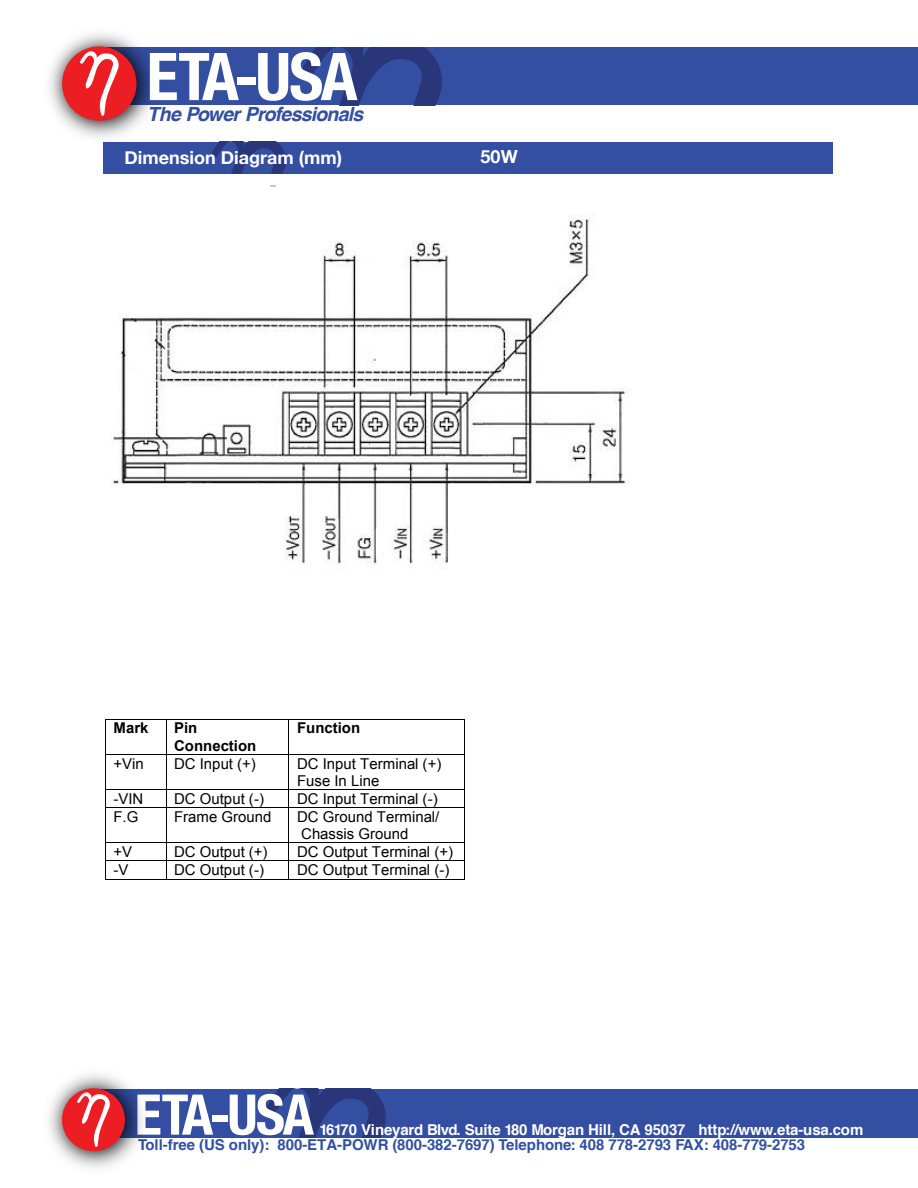
<style>
.page{position:relative;width:918px;height:1188px;background:#fff}
.page>*{position:absolute;margin:0;border:0;box-sizing:border-box;transform-origin:0 0}
.t1{font:700 condensed 66px "Helvetica Neue";letter-spacing:-.035em;color:#fff}
.t2{font:700 condensed 56.1px "Helvetica Neue";letter-spacing:-.035em;color:#fff}
.t3{font:italic 700 19.5px "Helvetica";letter-spacing:-.04em;color:#344ea1}
.t4{font:700 18px "Helvetica Neue";color:#fff}
.t5{font:15px/17.2px "Arial";color:#000}
.t6{font:700 15px "Helvetica";letter-spacing:-.005em;color:#344ea1}
.t7{font:700 15px "Helvetica";letter-spacing:-.01em;color:#fff}
.t8{font:700 15px/17.2px "Arial";color:#000}
</style>
<div class="page">
<div style="left:103px;top:142px;width:730px;height:31px;background:#344ea1"></div>
<div style="left:92px;top:1089px;width:826px;height:49px;background:#344ea1"></div>
<svg style="left:266px;top:1089px;width:120px;height:49px"></svg>
<img style="left:49px;top:1074px;width:92px;height:94px">
<div style="left:62px;top:1088px;width:63px;height:63px;background:#ec1e24;border-radius:50%"></div>
<svg style="left:77px;top:1092px;width:34px;height:55px"></svg>
<div style="left:105px;top:47px;width:813px;height:58px;background:#344ea1"></div>
<img style="left:49px;top:33px;width:144px;height:141px">
<div style="left:62px;top:46px;width:74px;height:75px;background:#ec1e24;border-radius:50%"></div>
<svg style="left:80px;top:51px;width:40px;height:65px"></svg>
<svg style="left:301px;top:47px;width:141px;height:58px"></svg>
<svg style="left:211px;top:142px;width:75px;height:31px"></svg>
<hr style="left:106px;top:719px;width:60px;height:1px;background:#000">
<hr style="left:167px;top:719px;width:122px;height:1px;background:#000">
<hr style="left:289px;top:719px;width:175px;height:1px;background:#000">
<hr style="left:105px;top:720px;width:1px;height:34px;background:#000">
<hr style="left:166px;top:720px;width:1px;height:34px;background:#000">
<hr style="left:289px;top:720px;width:1px;height:34px;background:#000">
<hr style="left:464px;top:720px;width:1px;height:34px;background:#000">
<hr style="left:106px;top:754px;width:60px;height:1px;background:#000">
<hr style="left:167px;top:754px;width:122px;height:1px;background:#000">
<hr style="left:289px;top:754px;width:175px;height:1px;background:#000">
<hr style="left:105px;top:755px;width:1px;height:34px;background:#000">
<hr style="left:166px;top:755px;width:1px;height:34px;background:#000">
<hr style="left:289px;top:755px;width:1px;height:34px;background:#000">
<hr style="left:464px;top:755px;width:1px;height:34px;background:#000">
<hr style="left:106px;top:789px;width:60px;height:1px;background:#000">
<hr style="left:167px;top:789px;width:122px;height:1px;background:#000">
<hr style="left:289px;top:789px;width:175px;height:1px;background:#000">
<svg style="left:105px;top:789px;width:1px;height:19px"></svg>
<hr style="left:106px;top:807px;width:60px;height:1px;background:#000">
<svg style="left:166px;top:789px;width:1px;height:19px"></svg>
<hr style="left:167px;top:807px;width:122px;height:1px;background:#000">
<hr style="left:289px;top:807px;width:175px;height:1px;background:#000">
<svg style="left:464px;top:789px;width:1px;height:19px"></svg>
<hr style="left:105px;top:808px;width:1px;height:35px;background:#000">
<hr style="left:166px;top:808px;width:1px;height:35px;background:#000">
<hr style="left:289px;top:808px;width:1px;height:35px;background:#000">
<hr style="left:464px;top:808px;width:1px;height:35px;background:#000">
<hr style="left:106px;top:843px;width:60px;height:1px;background:#000">
<hr style="left:167px;top:843px;width:122px;height:1px;background:#000">
<hr style="left:289px;top:843px;width:175px;height:1px;background:#000">
<hr style="left:106px;top:861px;width:60px;height:1px;background:#000">
<hr style="left:167px;top:861px;width:122px;height:1px;background:#000">
<hr style="left:289px;top:861px;width:175px;height:1px;background:#000">
<svg style="left:105px;top:843px;width:1px;height:37px"></svg>
<hr style="left:106px;top:879px;width:60px;height:1px;background:#000">
<svg style="left:166px;top:843px;width:1px;height:37px"></svg>
<hr style="left:167px;top:879px;width:122px;height:1px;background:#000">
<hr style="left:289px;top:879px;width:175px;height:1px;background:#000">
<svg style="left:464px;top:843px;width:1px;height:37px"></svg>
<img style="left:113px;top:214px;width:516px;height:354px">
<h1 class="t1" style="left:147px;top:22px;width:212px">ETA-USA</h1>
<h3 class="t3" style="left:147px;top:98px;width:218px">The Power Professionals</h3>
<p class="t4" style="left:124px;top:144px;width:219px">Dimension Diagram (mm)</p>
<p class="t4" style="left:481px;top:142px;width:39px">50W</p>
<p class="t8" style="left:113px;top:720px;width:37px">Mark</p>
<p class="t8" style="left:174px;top:720px;width:84px">Pin<br>Connection</p>
<p class="t8" style="left:297px;top:720px;width:65px">Function</p>
<p class="t5" style="left:113px;top:755px;width:32px">+Vin</p>
<p class="t5" style="left:174px;top:755px;width:83px">DC Input (+)</p>
<p class="t5" style="left:297px;top:755px;width:146px">DC Input Terminal (+)<br>Fuse In Line</p>
<p class="t5" style="left:113px;top:790px;width:31px">-VIN</p>
<p class="t5" style="left:174px;top:790px;width:91px">DC Output (-)</p>
<p class="t5" style="left:297px;top:790px;width:142px">DC Input Terminal (-)</p>
<p class="t5" style="left:113px;top:808px;width:26px">F.G</p>
<p class="t5" style="left:174px;top:808px;width:99px">Frame Ground</p>
<p class="t5" style="left:297px;top:808px;width:144px">DC Ground Terminal/<br>Chassis Ground</p>
<p class="t5" style="left:113px;top:844px;width:20px">+V</p>
<p class="t5" style="left:174px;top:844px;width:95px">DC Output (+)</p>
<p class="t5" style="left:297px;top:844px;width:158px">DC Output Terminal (+)</p>
<p class="t5" style="left:113px;top:862px;width:17px">-V</p>
<p class="t5" style="left:174px;top:862px;width:91px">DC Output (-)</p>
<p class="t5" style="left:297px;top:862px;width:154px">DC Output Terminal (-)</p>
<h2 class="t2" style="left:135px;top:1068px;width:181px">ETA-USA</h2>
<p class="t7" style="left:320px;top:1118px;width:545px">16170 Vineyard Blvd. Suite 180 Morgan Hill, CA 95037 http://www.eta-usa.com</p>
<p class="t6" style="left:138px;top:1132px;width:669px">Toll-free (US only): 800-ETA-POWR (800-382-7697) Telephone: 408 778-2793 FAX: 408-779-2753</p>
</div>
